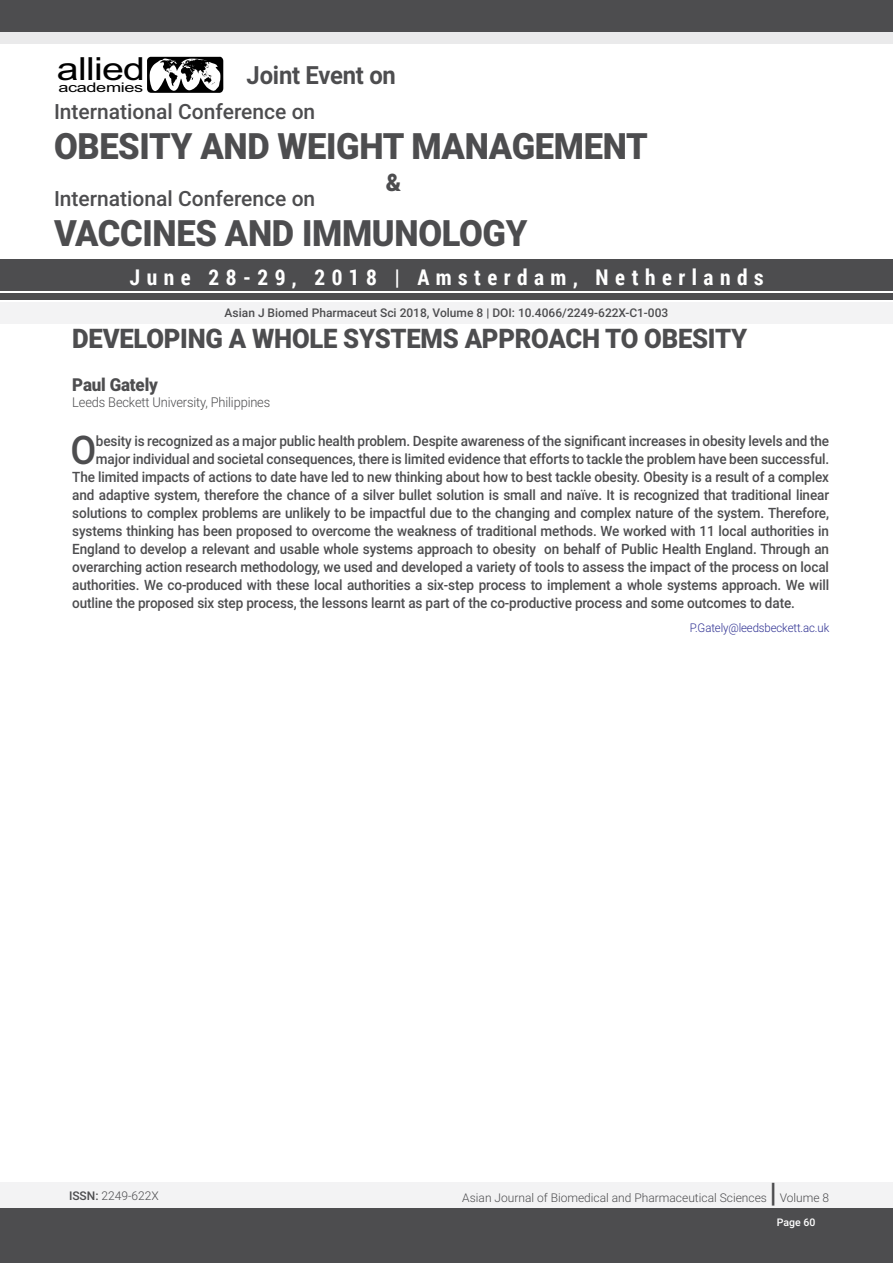
<style>
.page{position:relative;width:893px;height:1263px;background:#fff}
.page>*{position:absolute;margin:0;border:0;box-sizing:border-box;transform-origin:0 0}
.t1{font:500 39.6px "Roboto";color:#4d4d4f;scale:.95 1}
.t2{font:900 36.3px "Roboto";letter-spacing:-.01em;color:#4d4d4f;scale:.95 1}
.t3{font:31.8px "Arial";letter-spacing:-.02em;color:#000;scale:1.24 1}
.t4{font:900 27px "Roboto";letter-spacing:-.01em;color:#4d4d4f;scale:.95 1}
.t5{font:900 27px "Roboto";letter-spacing:-.01em;color:#4d4d4f}
.t6{font:700 25.05px "Roboto";letter-spacing:-.01em;color:#4d4d4f;scale:.95 1}
.t7{font:900 24.15px "Roboto";color:#4d4d4f;scale:.95 1}
.t8{font:700 21.6px "Roboto Condensed";letter-spacing:.3em;color:#fff}
.t9{font:500 21px "Roboto";color:#4d4d4f}
.t10{font:900 17.85px "Roboto";letter-spacing:-.01em;color:#4d4d4f;scale:.95 1}
.t11{font:500 14.25px "Roboto";letter-spacing:-.01em;color:#4d4d4f;scale:.95 1}
.t12{font:300 13.5px "Roboto";letter-spacing:-.01em;color:#4d4d4f;scale:.95 1}
.t13{font:13.35px "Arial";letter-spacing:-.02em;color:#000;scale:1.36 1}
.t14{font:300 12px "Roboto";color:#4d4d4f}
.t15{font:500 12px "Roboto";color:#4d4d4f}
.t16{font:300 12px "Roboto";letter-spacing:-.01em;color:#2e3092;scale:.95 1}
.t17{font:500 10.5px "Roboto";color:#fff}
.s1{font-weight:500}
</style>
<div class="page">
<div style="left:0;top:13px;width:893px;height:31px;background:#eaeaeb"></div>
<div style="left:0;top:1182px;width:893px;height:27px;background:#f3f3f4"></div>
<div style="left:0;top:1209px;width:893px;height:54px;background:#4d4d4f"></div>
<div style="left:0;top:259px;width:893px;height:31px;background:#4d4d4f"></div>
<div style="left:0;top:0;width:893px;height:31px;background:#4d4d4f"></div>
<div style="left:0;top:293px;width:893px;height:7px;background:#4d4d4f"></div>
<svg style="left:147px;top:57px;width:76px;height:36px"></svg>
<div style="left:0;top:302px;width:893px;height:21px;background:#f3f3f4"></div>
<h3 class="t3" style="left:57px;top:48px;width:73px">allied</h3>
<p class="t13" style="left:58px;top:79px;width:64px">academies</p>
<h3 class="t6" style="left:247px;top:58px;width:159px">Joint Event on</h3>
<h3 class="t9" style="left:54px;top:97px;width:263px">International Conference on</h3>
<h2 class="t2" style="left:54px;top:121px;width:626px">OBESITY AND WEIGHT MANAGEMENT</h2>
<h3 class="t9" style="left:54px;top:184px;width:263px">International Conference on</h3>
<h3 class="t7" style="left:386px;top:165px;width:18px">&amp;</h3>
<h2 class="t2" style="left:54px;top:207px;width:500px">VACCINES AND IMMUNOLOGY</h2>
<h3 class="t8" style="left:130px;top:262px;width:635px">June 28-29, 2018 | Amsterdam, Netherlands</h3>
<p class="t15" style="left:225px;top:304px;width:445px">Asian J Biomed Pharmaceut Sci 2018, Volume 8 | DOI: 10.4066/2249-622X-C1-003</p>
<h3 class="t4" style="left:72px;top:320px;width:712px">DEVELOPING A WHOLE SYSTEMS APPROACH TO OBESITY</h3>
<p class="t10" style="left:72px;top:372px;width:92px">Paul Gately</p>
<p class="t12" style="left:72px;top:393px;width:210px">Leeds Beckett University, Philippines</p>
<h1 class="t1" style="left:70px;top:422px;width:29px">O</h1>
<p class="t11" style="left:96px;top:431px;width:773px">besity is recognized as a major public health problem. Despite awareness of the significant increases in obesity levels and the</p>
<p class="t11" style="left:96px;top:449px;width:773px">major individual and societal consequences, there is limited evidence that efforts to tackle the problem have been successful.</p>
<p class="t11" style="left:72px;top:467px;width:798px">The limited impacts of actions to date have led to new thinking about how to best tackle obesity. Obesity is a result of a complex</p>
<p class="t11" style="left:72px;top:485px;width:798px">and adaptive system, therefore the chance of a silver bullet solution is small and naïve. It is recognized that traditional linear</p>
<p class="t11" style="left:72px;top:503px;width:798px">solutions to complex problems are unlikely to be impactful due to the changing and complex nature of the system. Therefore,</p>
<p class="t11" style="left:72px;top:521px;width:798px">systems thinking has been proposed to overcome the weakness of traditional methods. We worked with 11 local authorities in</p>
<p class="t11" style="left:72px;top:539px;width:798px">England to develop a relevant and usable whole systems approach to obesity on behalf of Public Health England. Through an</p>
<p class="t11" style="left:72px;top:557px;width:798px">overarching action research methodology, we used and developed a variety of tools to assess the impact of the process on local</p>
<p class="t11" style="left:72px;top:575px;width:798px">authorities. We co-produced with these local authorities a six-step process to implement a whole systems approach. We will</p>
<p class="t11" style="left:72px;top:593px;width:762px">outline the proposed six step process, the lessons learnt as part of the co-productive process and some outcomes to date.</p>
<p class="t16" style="left:690px;top:620px;width:148px">P.Gately@leedsbeckett.ac.uk</p>
<p class="t14" style="left:69px;top:1187px;width:91px"><span class="s1">ISSN:</span> 2249-622X</p>
<p class="t14" style="left:462px;top:1189px;width:306px">Asian Journal of Biomedical and Pharmaceutical Sciences</p>
<h3 class="t5" style="left:770px;top:1174px;width:8px">|</h3>
<p class="t14" style="left:780px;top:1189px;width:51px">Volume 8</p>
<p class="t17" style="left:777px;top:1215px;width:40px">Page 60</p>
</div>
